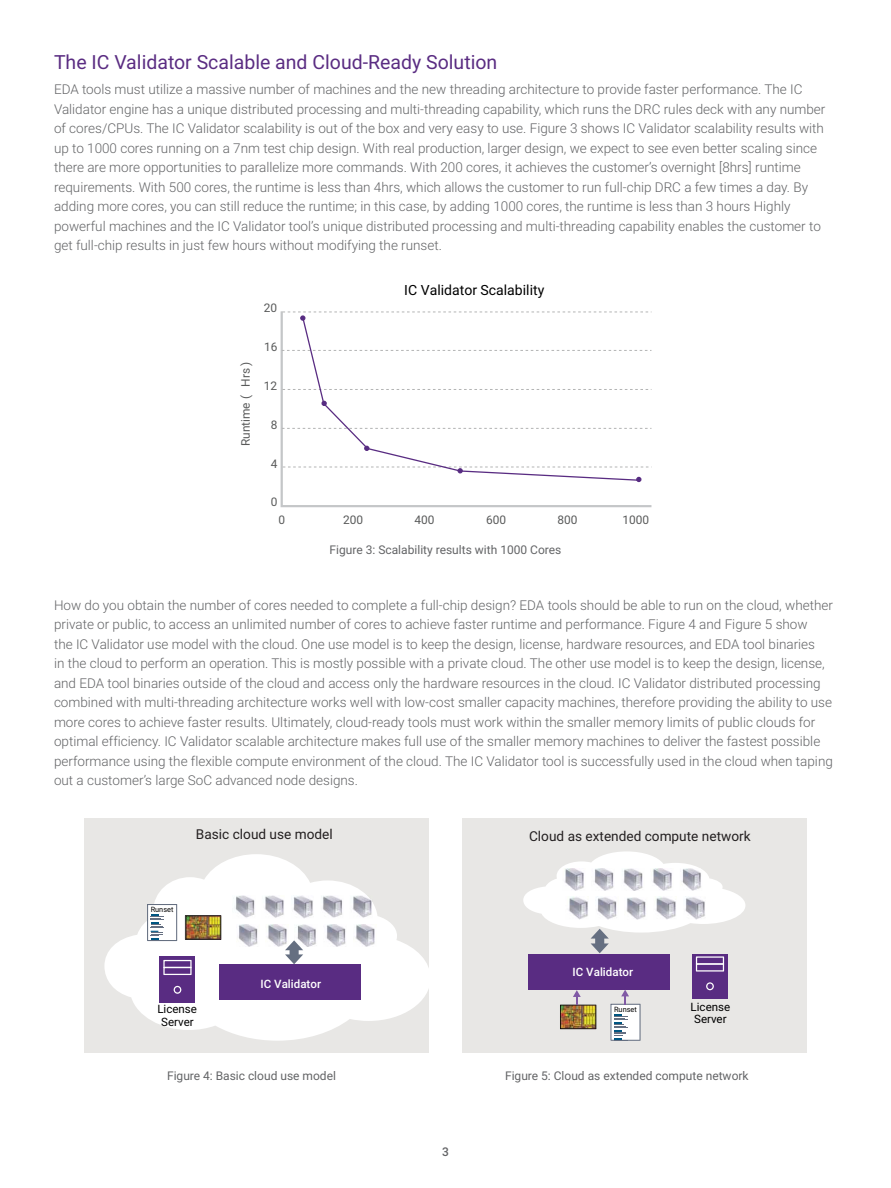
<style>
.page{position:relative;width:891px;height:1188px;background:#fff}
.page>*{position:absolute;margin:0;border:0;box-sizing:border-box;transform-origin:0 0}
.HEADING_1{font:19.5px "Roboto";color:#5a2c82}
.t1{font:14.1px "Roboto";color:#000}
.t2{font:13.65px "Roboto";color:#231f20}
.BODY_COPY{font:300 13.5px/19.5px "Roboto";color:#636466}
.FIGURE_CAPTION{font:12px "Roboto";color:#636466}
.t3{font:500 12px "Roboto";color:#636466}
.t4{font:11.85px "Roboto";color:#595a5a}
.t5{font:11.55px/12.3px "Roboto";color:#000;text-align:center}
.t6{font:500 11.55px "Roboto";color:#fff}
.t7{font:7.35px "Roboto";color:#000}
</style>
<div class="page">
<svg style="left:280px;top:311px;width:371px;height:197px"></svg>
<svg style="left:283px;top:389px;width:368px;height:1px"></svg>
<svg style="left:282px;top:350px;width:369px;height:1px"></svg>
<svg style="left:283px;top:312px;width:368px;height:9px"></svg>
<svg style="left:282px;top:428px;width:369px;height:1px"></svg>
<svg style="left:283px;top:467px;width:368px;height:15px"></svg>
<svg style="left:301px;top:316px;width:340px;height:166px"></svg>
<div style="left:85px;top:818px;width:344px;height:235px;background:#e8e7e5"></div>
<svg style="left:104px;top:854px;width:325px;height:187px;fill:#fff"></svg>
<img style="left:233px;top:895px;width:23px;height:23px">
<img style="left:262px;top:895px;width:23px;height:23px">
<img style="left:291px;top:896px;width:23px;height:22px">
<img style="left:321px;top:895px;width:23px;height:23px">
<img style="left:350px;top:895px;width:23px;height:23px">
<img style="left:236px;top:924px;width:23px;height:23px">
<img style="left:265px;top:924px;width:23px;height:23px">
<img style="left:295px;top:924px;width:22px;height:23px">
<img style="left:324px;top:924px;width:23px;height:23px">
<img style="left:353px;top:924px;width:23px;height:23px">
<svg style="left:185px;top:915px;width:36px;height:25px"></svg>
<div style="left:148px;top:905px;width:29px;height:41px;background:#fff"></div>
<svg style="left:147px;top:904px;width:30px;height:37px"></svg>
<div style="left:219px;top:965px;width:142px;height:35px;background:#592c82"></div>
<div style="left:160px;top:956px;width:35px;height:46px;background:#592c82"></div>
<svg style="left:163px;top:960px;width:29px;height:15px"></svg>
<svg style="left:174px;top:986px;width:7px;height:8px"></svg>
<svg style="left:285px;top:940px;width:18px;height:24px"></svg>
<div style="left:462px;top:818px;width:344px;height:235px;background:#e8e7e5"></div>
<div style="left:528px;top:954px;width:142px;height:35px;background:#592c82"></div>
<div style="left:692px;top:955px;width:36px;height:44px;background:#592c82"></div>
<svg style="left:523px;top:851px;width:222px;height:121px"></svg>
<svg style="left:706px;top:982px;width:8px;height:8px"></svg>
<svg style="left:560px;top:990px;width:36px;height:39px"></svg>
<svg style="left:610px;top:990px;width:31px;height:51px"></svg>
<p class="HEADING_1" style="left:54px;top:48px;width:445px">The IC Validator Scalable and Cloud-Ready Solution</p>
<p class="BODY_COPY" style="left:54px;top:79px;width:773px">EDA tools must utilize a massive number of machines and the new threading architecture to provide faster performance. The IC Validator engine has a unique distributed processing and multi-threading capability, which runs the DRC rules deck with any number of cores/CPUs. The IC Validator scalability is out of the box and very easy to use. Figure 3 shows IC Validator scalability results with up to 1000 cores running on a 7nm test chip design. With real production, larger design, we expect to see even better scaling since there are more opportunities to parallelize more commands. With 200 cores, it achieves the customer’s overnight [8hrs] runtime requirements. With 500 cores, the runtime is less than 4hrs, which allows the customer to run full-chip DRC a few times a day. By adding more cores, you can still reduce the runtime; in this case, by adding 1000 cores, the runtime is less than 3 hours Highly powerful machines and the IC Validator tool’s unique distributed processing and multi-threading capability enables the customer to get full-chip results in just few hours without modifying the runset.</p>
<p class="t1" style="left:404px;top:280px;width:141px">IC Validator Scalability</p>
<p class="t4" style="left:264px;top:300px;width:15px">20</p>
<p class="t4" style="left:237px;top:446px;width:86px;rotate:-90deg">Runtime ( Hrs )</p>
<p class="t4" style="left:264px;top:339px;width:15px">16</p>
<p class="t4" style="left:264px;top:377px;width:15px">12</p>
<p class="t4" style="left:271px;top:417px;width:8px">8</p>
<p class="t4" style="left:271px;top:455px;width:8px">4</p>
<p class="t4" style="left:271px;top:494px;width:8px">0</p>
<p class="t4" style="left:278px;top:512px;width:8px">0</p>
<p class="t4" style="left:343px;top:512px;width:22px">200</p>
<p class="t4" style="left:415px;top:512px;width:22px">400</p>
<p class="t4" style="left:486px;top:512px;width:22px">600</p>
<p class="t4" style="left:558px;top:512px;width:22px">800</p>
<p class="t4" style="left:622px;top:512px;width:28px">1000</p>
<p class="FIGURE_CAPTION" style="left:330px;top:542px;width:233px">Figure 3: Scalability results with 1000 Cores</p>
<p class="BODY_COPY" style="left:54px;top:595px;width:781px">How do you obtain the number of cores needed to complete a full-chip design? EDA tools should be able to run on the cloud, whether private or public, to access an unlimited number of cores to achieve faster runtime and performance. Figure 4 and Figure 5 show<br>the IC Validator use model with the cloud. One use model is to keep the design, license, hardware resources, and EDA tool binaries<br>in the cloud to perform an operation. This is mostly possible with a private cloud. The other use model is to keep the design, license, and EDA tool binaries outside of the cloud and access only the hardware resources in the cloud. IC Validator distributed processing combined with multi-threading architecture works well with low-cost smaller capacity machines, therefore providing the ability to use more cores to achieve faster results. Ultimately, cloud-ready tools must work within the smaller memory limits of public clouds for optimal efficiency. IC Validator scalable architecture makes full use of the smaller memory machines to deliver the fastest possible performance using the flexible compute environment of the cloud. The IC Validator tool is successfully used in the cloud when taping out a customer’s large SoC advanced node designs.</p>
<p class="t2" style="left:196px;top:825px;width:138px">Basic cloud use model</p>
<p class="t7" style="left:151px;top:904px;width:24px">Runset</p>
<p class="t6" style="left:261px;top:975px;width:62px">IC Validator</p>
<p class="t5" style="left:157px;top:1003px;width:41px">License<br>Server</p>
<p class="t2" style="left:529px;top:826px;width:223px">Cloud as extended compute network</p>
<p class="t6" style="left:573px;top:964px;width:62px">IC Validator</p>
<p class="t7" style="left:614px;top:1004px;width:24px">Runset</p>
<p class="t5" style="left:691px;top:1000px;width:41px">License<br>Server</p>
<p class="FIGURE_CAPTION" style="left:167px;top:1067px;width:170px">Figure 4: Basic cloud use model</p>
<p class="FIGURE_CAPTION" style="left:505px;top:1067px;width:245px">Figure 5: Cloud as extended compute network</p>
<p class="t3" style="left:442px;top:1144px;width:8px">3</p>
</div>
